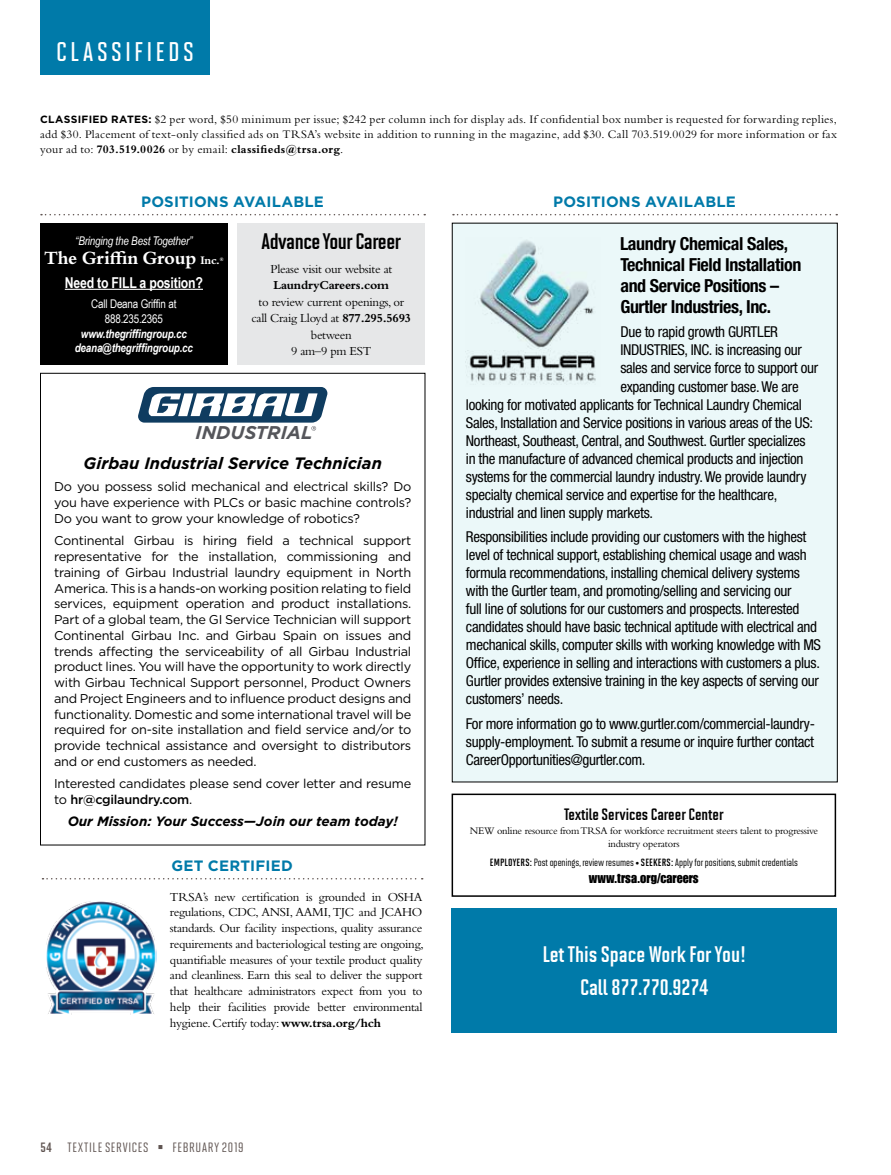
<style>
.page{position:relative;width:891px;height:1175px;background:#fff}
.page>*{position:absolute;margin:0;border:0;box-sizing:border-box;transform-origin:0 0}
.t1{font:600 27px "Solano Gothic MVB";letter-spacing:.125em;color:#fff}
.t2{font:700 22.5px "Solano Gothic MVB";color:#fff}
.t3{font:700 22.5px "Solano Gothic MVB";letter-spacing:-.02em;color:#000}
.t4{font:22.5px "Solano Gothic MVB Bd Cap";color:#fff}
.t5{font:700 19.5px "Bembo Std";letter-spacing:-.015em;color:#fff}
.t6{font:italic 700 18.45px "Gotham";color:#55565b}
.t7{font:700 condensed 18px/21px "Helvetica Neue LT Std";letter-spacing:-.02em;color:#000}
.t8{font:italic 700 16.5px "Gotham";color:#000}
.t9{font:700 16.5px "Solano Gothic MVB";color:#000}
.t10{font:condensed 15px/18px "Helvetica Neue LT Std";letter-spacing:-.02em;color:#000}
.t11{font:700 15px "Gotham";letter-spacing:.01em;color:#007aa9}
.t12{font:700 15px "Arial Narrow";letter-spacing:-.015em;color:#fff}
.t13{font:italic 700 13.5px "Gotham";color:#000}
.t14{font:13.5px "Solano Gothic MVB Md Cap";letter-spacing:.055em;color:#5f5451}
.t15{font:13.5px "Impact LT Std";color:#000}
.t16{font:12.75px/15.8px "Gotham";letter-spacing:-.02em;color:#000;text-align:justify}
.t17{font:12.75px/15.8px "Bembo Std";letter-spacing:-.02em;color:#000;text-align:justify}
.t18{font:700 12.75px "Bembo Std";letter-spacing:-.02em;color:#000}
.t19{font:12px/15px "Bembo Std";letter-spacing:.02em;color:#000;text-align:justify}
.t20{font:italic 700 12px/13.5px "Arial Narrow";letter-spacing:-.015em;color:#fff;text-align:center}
.t21{font:12px/15px "Arial Narrow";letter-spacing:-.015em;color:#fff;text-align:center}
.t22{font:italic 12px "Arial Narrow";letter-spacing:-.015em;color:#fff}
.t23{font:10.5px/13.5px "Bembo Std";letter-spacing:-.02em;color:#000;text-align:center}
.t24{font:500 10.5px "Solano Gothic MVB";color:#000}
.t25{font:700 5.25px "Bembo Std";color:#fff}
.s1{font-family:"Gotham";font-weight:700;font-size:10.5px}
.s2{font-weight:700}
.s3{font-size:12px}
.s4{font-weight:500}
.s5{font-style:inherit}
.s6{font-family:"Solano Gothic MVB";font-weight:700}
.s7{font-family:"Solano Gothic MVB Bd Cap"}
</style>
<div class="page">
<div style="left:40px;top:0;width:170px;height:75px;background:#007aa9"></div>
<div style="left:452px;top:223px;width:385px;height:559px;background:#ebf8f9"></div>
<img style="left:466px;top:240px;width:130px;height:145px">
<svg style="left:42px;top:878px;width:381px;height:1px"></svg>
<img style="left:46px;top:901px;width:110px;height:113px">
<div style="left:452px;top:907px;width:385px;height:125px;background:#007aa9"></div>
<div style="left:40px;top:223px;width:188px;height:142px;background:#000"></div>
<hr style="left:65px;top:289px;width:138px;height:1px;background:#fff">
<div style="left:238px;top:223px;width:187px;height:142px;background:#e6e7e8"></div>
<svg style="left:41px;top:214px;width:384px;height:1px"></svg>
<svg style="left:453px;top:214px;width:384px;height:1px"></svg>
<svg style="left:138px;top:387px;width:189px;height:44px"></svg>
<div style="left:452px;top:793px;width:384px;height:103px;border:2px solid #000"></div>
<h1 class="t1" style="left:56px;top:37px;width:139px">CLASSIFIEDS</h1>
<p class="t19" style="left:40px;top:112px;width:798px"><span class="s1">CLASSIFIED RATES:</span> $2 per word, $50 minimum per issue; $242 per column inch for display ads. If confidential box number is requested for forwarding replies, add $30. Placement of text-only classified ads on TRSA’s website in addition to running in the magazine, add $30. Call 703.519.0029 for more information or fax your ad to: <span class="s2">703.519.0026</span> or by email: <span class="s2">classifieds@trsa.org</span>.</p>
<p class="t11" style="left:141px;top:192px;width:184px">POSITIONS AVAILABLE</p>
<p class="t11" style="left:553px;top:192px;width:184px">POSITIONS AVAILABLE</p>
<p class="t22" style="left:75px;top:232px;width:119px">“Bringing the Best Together”</p>
<h3 class="t5" style="left:44px;top:247px;width:177px">The Griffin Group <span class="s3">Inc.</span></h3>
<p class="t25" style="left:220px;top:257px;width:5px">®</p>
<p class="t12" style="left:65px;top:271px;width:140px">Need to FILL a position?</p>
<p class="t21" style="left:91px;top:296px;width:87px">Call Deana Griffin at<br>888.235.2365</p>
<p class="t20" style="left:75px;top:326px;width:120px">www.thegriffingroup.cc deana@thegriffingroup.cc</p>
<h2 class="t3" style="left:262px;top:229px;width:141px">Advance Your Career</h2>
<p class="t17" style="left:270px;top:260px;width:123px">Please visit our website at</p>
<p class="t18" style="left:274px;top:278px;width:117px">LaundryCareers.com</p>
<p class="t17" style="left:251px;top:293px;width:161px;line-height:16.5px;text-align:center">to review current openings, or call Craig Lloyd at <span class="s2">877.295.5693 </span>between<br>9 am–9 pm EST</p>
<p class="t6" style="left:196px;top:420px;width:118px">INDUSTRIAL</p>
<p class="t8" style="left:84px;top:452px;width:300px">Girbau Industrial Service Technician</p>
<p class="t16" style="left:54px;top:478px;width:359px">Do you possess solid mechanical and electrical skills? Do you have experience with PLCs or basic machine controls?<br>Do you want to grow your knowledge of robotics?</p>
<p class="t16" style="left:54px;top:532px;width:359px">Continental Girbau is hiring field a technical support representative for the installation, commissioning and training of Girbau Industrial laundry equipment in North America. This is a hands-on working position relating to field services, equipment operation and product installations.<br>Part of a global team, the GI Service Technician will support Continental Girbau Inc. and Girbau Spain on issues and trends affecting the serviceability of all Girbau Industrial product lines. You will have the opportunity to work directly with Girbau Technical Support personnel, Product Owners and Project Engineers and to influence product designs and functionality. Domestic and some international travel will be required for on-site installation and field service and/or to provide technical assistance and oversight to distributors and or end customers as needed.</p>
<p class="t16" style="left:54px;top:775px;width:359px">Interested candidates please send cover letter and resume to <span class="s4">hr@cgilaundry.com</span><span class="s5">.</span></p>
<p class="t13" style="left:68px;top:811px;width:332px">Our Mission: Your Success—Join our team today!</p>
<p class="t11" style="left:171px;top:856px;width:123px">GET CERTIFIED</p>
<p class="t17" style="left:170px;top:888px;width:255px">TRSA’s new certification is grounded in OSHA regulations, CDC, ANSI, AAMI, TJC and JCAHO standards. Our facility inspections, quality assurance requirements and bacteriological testing are ongoing, quantifiable measures of your textile product quality and cleanliness. Earn this seal to deliver the support that healthcare administrators expect from you to help their facilities provide better environmental hygiene. Certify today: <span class="s2">www.trsa.org/hch</span></p>
<p class="t7" style="left:620px;top:232px;width:183px">Laundry Chemical Sales,<br>Technical Field Installation and Service Positions –<br>Gurtler Industries, Inc.</p>
<p class="t10" style="left:620px;top:323px;width:159px">Due to rapid growth GURTLER</p>
<p class="t10" style="left:620px;top:341px;width:183px">INDUSTRIES, INC. is increasing our</p>
<p class="t10" style="left:620px;top:359px;width:199px">sales and service force to support our</p>
<p class="t10" style="left:620px;top:377px;width:180px">expanding customer base. We are</p>
<p class="t10" style="left:466px;top:395px;width:337px">looking for motivated applicants for Technical Laundry Chemical</p>
<p class="t10" style="left:466px;top:413px;width:349px">Sales, Installation and Service positions in various areas of the US:</p>
<p class="t10" style="left:466px;top:431px;width:341px">Northeast, Southeast, Central, and Southwest. Gurtler specializes</p>
<p class="t10" style="left:466px;top:449px;width:339px">in the manufacture of advanced chemical products and injection</p>
<p class="t10" style="left:466px;top:467px;width:342px">systems for the commercial laundry industry. We provide laundry</p>
<p class="t10" style="left:466px;top:485px;width:313px">specialty chemical service and expertise for the healthcare,</p>
<p class="t10" style="left:466px;top:503px;width:189px">industrial and linen supply markets.</p>
<p class="t10" style="left:466px;top:528px;width:357px">Responsibilities include providing our customers with the highest level of technical support, establishing chemical usage and wash formula recommendations, installing chemical delivery systems with the Gurtler team, and promoting/selling and servicing our<br>full line of solutions for our customers and prospects. Interested candidates should have basic technical aptitude with electrical and mechanical skills, computer skills with working knowledge with MS Office, experience in selling and interactions with customers a plus.<br>Gurtler provides extensive training in the key aspects of serving our customers’ needs.</p>
<p class="t10" style="left:466px;top:714px;width:351px;text-align:justify">For more information go to www.gurtler.com/commercial-laundry&shy;supply-employment. To submit a resume or inquire further contact CareerOpportunities@gurtler.com.</p>
<p class="t9" style="left:564px;top:805px;width:161px">Textile Services Career Center</p>
<p class="t23" style="left:470px;top:823px;width:350px">NEW online resource from TRSA for workforce recruitment steers talent to progressive industry operators</p>
<p class="t24" style="left:490px;top:857px;width:310px"><span class="s2">EMPLOYERS:</span> Post openings, review resumes • <span class="s2">SEEKERS:</span> Apply for positions, submit credentials</p>
<p class="t15" style="left:589px;top:870px;width:111px">www.trsa.org/careers</p>
<h2 class="t2" style="left:542px;top:941px;width:205px">Let This Space Work For You!</h2>
<h2 class="t4" style="left:580px;top:975px;width:130px"><span class="s6">Call</span> 877.770.9274</h2>
<p class="t14" style="left:40px;top:1139px;width:205px"><span class="s7">54</span> TEXTILE SERVICES ▪ FEBRUARY 2019</p>
</div>
